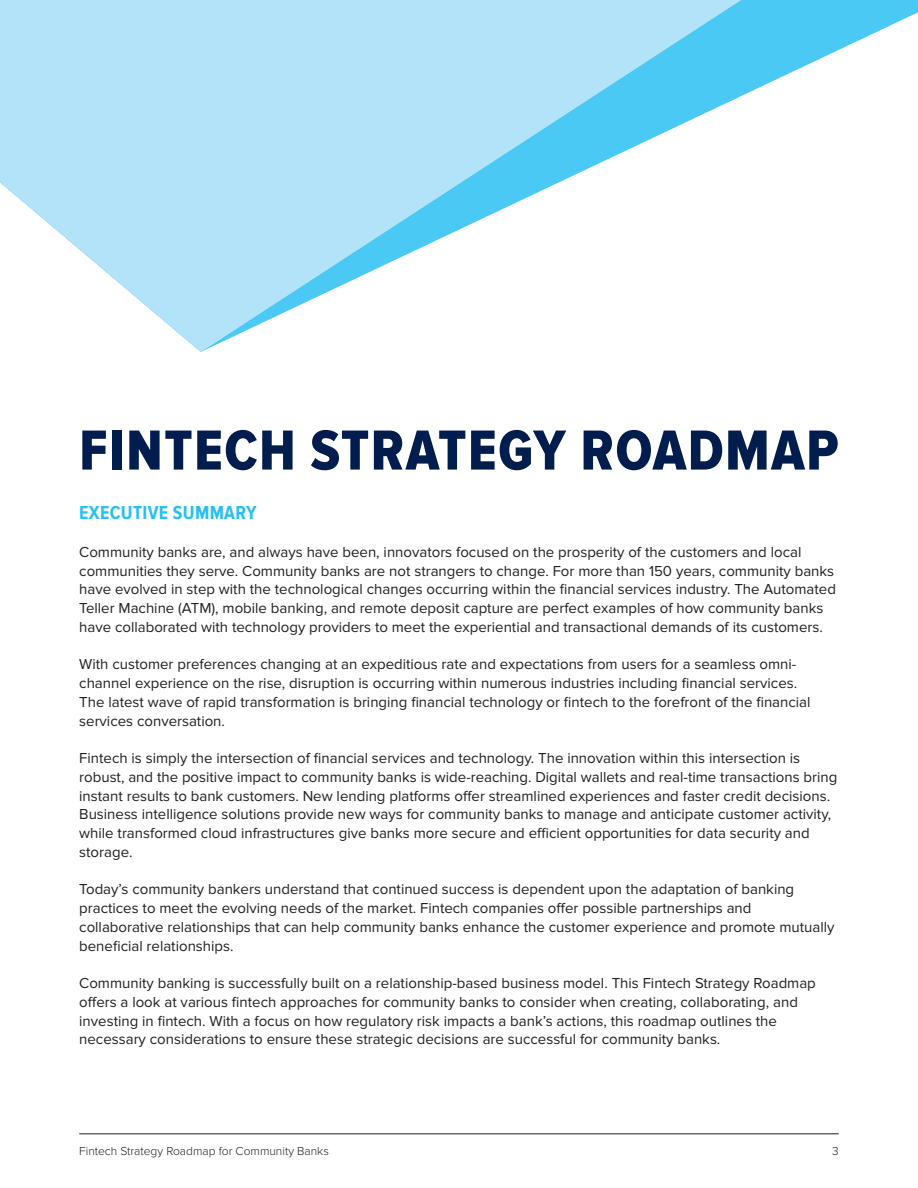
<style>
.page{position:relative;width:918px;height:1188px;background:#fff}
.page>*{position:absolute;margin:0;border:0;box-sizing:border-box;transform-origin:0 0}
.t1{font:58.5px "Proxima Nova Cond Extrabld";letter-spacing:.025em;color:#001d4e}
.t2{font:700 19.5px "Proxima Nova Cond";letter-spacing:.015em;color:#22c2f3}
.t3{font:15px/18.8px "Proxima Nova";color:#231f20}
.t4{font:300 12px "Proxima Nova";color:#231f20}
</style>
<div class="page">
<hr style="left:79px;top:1134px;width:760px;height:1px;background:#231f20">
<svg style="left:0;top:0;width:918px;height:352px;fill:#b3e3f8"></svg>
<h1 class="t1" style="left:79px;top:417px;width:761px">FINTECH STRATEGY ROADMAP</h1>
<h2 class="t2" style="left:79px;top:502px;width:179px">EXECUTIVE SUMMARY</h2>
<p class="t3" style="left:79px;top:543px;width:758px">Community banks are, and always have been, innovators focused on the prosperity of the customers and local communities they serve. Community banks are not strangers to change. For more than 150 years, community banks have evolved in step with the technological changes occurring within the financial services industry. The Automated Teller Machine (ATM), mobile banking, and remote deposit capture are perfect examples of how community banks have collaborated with technology providers to meet the experiential and transactional demands of its customers.</p>
<p class="t3" style="left:79px;top:655px;width:733px">With customer preferences changing at an expeditious rate and expectations from users for a seamless omni&shy;channel experience on the rise, disruption is occurring within numerous industries including financial services.<br>The latest wave of rapid transformation is bringing financial technology or fintech to the forefront of the financial services conversation.</p>
<p class="t3" style="left:79px;top:749px;width:760px">Fintech is simply the intersection of financial services and technology. The innovation within this intersection is robust, and the positive impact to community banks is wide-reaching. Digital wallets and real-time transactions bring instant results to bank customers. New lending platforms offer streamlined experiences and faster credit decisions.<br>Business intelligence solutions provide new ways for community banks to manage and anticipate customer activity, while transformed cloud infrastructures give banks more secure and efficient opportunities for data security and storage.</p>
<p class="t3" style="left:79px;top:880px;width:757px">Today’s community bankers understand that continued success is dependent upon the adaptation of banking practices to meet the evolving needs of the market. Fintech companies offer possible partnerships and collaborative relationships that can help community banks enhance the customer experience and promote mutually beneficial relationships.</p>
<p class="t3" style="left:79px;top:974px;width:738px">Community banking is successfully built on a relationship-based business model. This Fintech Strategy Roadmap offers a look at various fintech approaches for community banks to consider when creating, collaborating, and investing in fintech. With a focus on how regulatory risk impacts a bank’s actions, this roadmap outlines the necessary considerations to ensure these strategic decisions are successful for community banks.</p>
<p class="t4" style="left:79px;top:1144px;width:251px">Fintech Strategy Roadmap for Community Banks</p>
<p class="t4" style="left:832px;top:1144px;width:8px">3</p>
</div>
